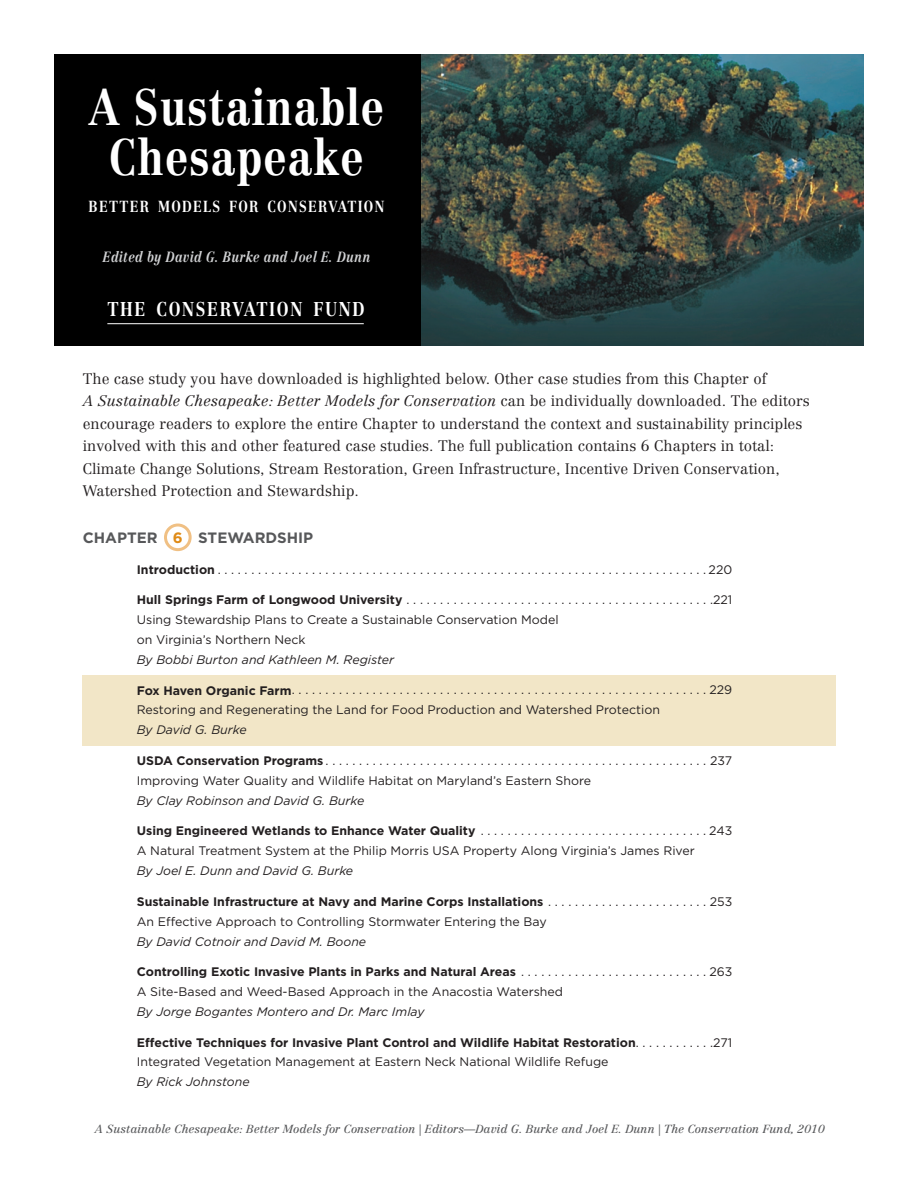
<style>
.page{position:relative;width:918px;height:1188px;background:#fff}
.page>*{position:absolute;margin:0;border:0;box-sizing:border-box;transform-origin:0 0}
.t1{font:700 50.4px/50.4px "Centennial";letter-spacing:.025em;color:#fff;text-align:center;scale:.83 1}
.t2{font:700 19.65px "Centennial";letter-spacing:.1em;color:#fff;scale:.83 1}
.t3{font:700 15.75px "Centennial";letter-spacing:.1em;color:#fff;scale:.83 1}
.t4{font:300 15px/22.5px "Centennial";color:#231f20}
.Table_of_Contents{font:700 15px "Gotham";color:#57585a}
.Table_of_Contents-2{font:700 15px "Gotham";color:#df8b17}
.t5{font:italic 700 14.55px "Centennial";letter-spacing:.025em;color:#d1d2d4;scale:.83 1}
.Paragraph_Style{font:12.3px/19.8px "Gotham";color:#231f20}
.Page_Footer{font:italic 11.55px "Centennial";color:#57585a}
.s1{font-style:italic}
.s2{font-weight:700}
</style>
<div class="page">
<div style="left:83px;top:675px;width:753px;height:71px;background:#f2e6c7"></div>
<img style="left:421px;top:54px;width:443px;height:292px">
<div style="left:54px;top:54px;width:367px;height:292px;background:#000"></div>
<hr style="left:107px;top:323px;width:257px;height:1px;background:#fff">
<div style="left:164px;top:524px;width:28px;height:27px;border:3px solid #f0c084;border-radius:50%"></div>
<p class="t1" style="left:89px;top:82px;width:357px">A Sustainable<br>Chesapeake</p>
<p class="t3" style="left:89px;top:197px;width:358px">BETTER MODELS FOR CONSERVATION</p>
<p class="t5" style="left:103px;top:248px;width:324px">Edited by David G. Burke and Joel E. Dunn</p>
<p class="t2" style="left:107px;top:298px;width:312px">THE CONSERVATION FUND</p>
<p class="t4" style="left:83px;top:367px;width:729px">The case study you have downloaded is highlighted below. Other case studies from this Chapter of<br><span class="s1">A Sustainable Chesapeake: Better Models for Conservation</span> can be individually downloaded. The editors encourage readers to explore the entire Chapter to understand the context and sustainability principles involved with this and other featured case studies. The full publication contains 6 Chapters in total:<br>Climate Change Solutions, Stream Restoration, Green Infrastructure, Incentive Driven Conservation, Watershed Protection and Stewardship.</p>
<p class="Table_of_Contents-2" style="left:173px;top:529px;width:11px">6</p>
<p class="Table_of_Contents" style="left:83px;top:529px;width:76px">CHAPTER</p>
<p class="Table_of_Contents" style="left:198px;top:529px;width:116px">STEWARDSHIP</p>
<p class="Paragraph_Style" style="left:137px;top:559px;width:597px"><span class="s2">Introduction</span>. ........................................................................ 220</p>
<p class="Paragraph_Style" style="left:137px;top:590px;width:597px"><span class="s2">Hull Springs Farm of Longwood University</span>. ............................................. 221<br>Using Stewardship Plans to Create a Sustainable Conservation Model<br>on Virginia’s Northern Neck<br><span class="s1">By Bobbi Burton and Kathleen M. Register</span></p>
<p class="Paragraph_Style" style="left:137px;top:680px;width:597px"><span class="s2">Fox Haven Organic Farm</span>.............................................................. 229<br>Restoring and Regenerating the Land for Food Production and Watershed Protection<br><span class="s1">By David G. Burke</span></p>
<p class="Paragraph_Style" style="left:137px;top:750px;width:597px"><span class="s2">USDA Conservation Programs</span>..........................................................237<br>Improving Water Quality and Wildlife Habitat on Maryland’s Eastern Shore<br><span class="s1">By Clay Robinson and David G. Burke</span></p>
<p class="Paragraph_Style" style="left:137px;top:821px;width:597px"><span class="s2">Using Engineered Wetlands to Enhance Water Quality</span>. . . . . . . . . . . . . . . . . . . . . . . . . . . . . . . . . . 243<br>A Natural Treatment System at the Philip Morris USA Property Along Virginia’s James River<br><span class="s1">By Joel E. Dunn and David G. Burke</span></p>
<p class="Paragraph_Style" style="left:137px;top:891px;width:597px"><span class="s2">Sustainable Infrastructure at Navy and Marine Corps Installations</span>. . . . . . . . . . . . . . . . . . . . . . . . 253<br>An Effective Approach to Controlling Stormwater Entering the Bay<br><span class="s1">By David Cotnoir and David M. Boone</span></p>
<p class="Paragraph_Style" style="left:137px;top:962px;width:597px"><span class="s2">Controlling Exotic Invasive Plants in Parks and Natural Areas</span>. . . . . . . . . . . . . . . . . . . . . . . . . . . . 263<br>A Site-Based and Weed-Based Approach in the Anacostia Watershed<br><span class="s1">By Jorge Bogantes Montero and Dr. Marc Imlay</span></p>
<p class="Paragraph_Style" style="left:137px;top:1032px;width:597px"><span class="s2">Effective Techniques for Invasive Plant Control and Wildlife Habitat Restoration</span>.. . . . . . . . . . . 271<br>Integrated Vegetation Management at Eastern Neck National Wildlife Refuge<br><span class="s1">By Rick Johnstone</span></p>
<p class="Page_Footer" style="left:95px;top:1122px;width:732px">A Sustainable Chesapeake: Better Models for Conservation | Editors—David G. Burke and Joel E. Dunn | The Conservation Fund, 2010</p>
</div>
